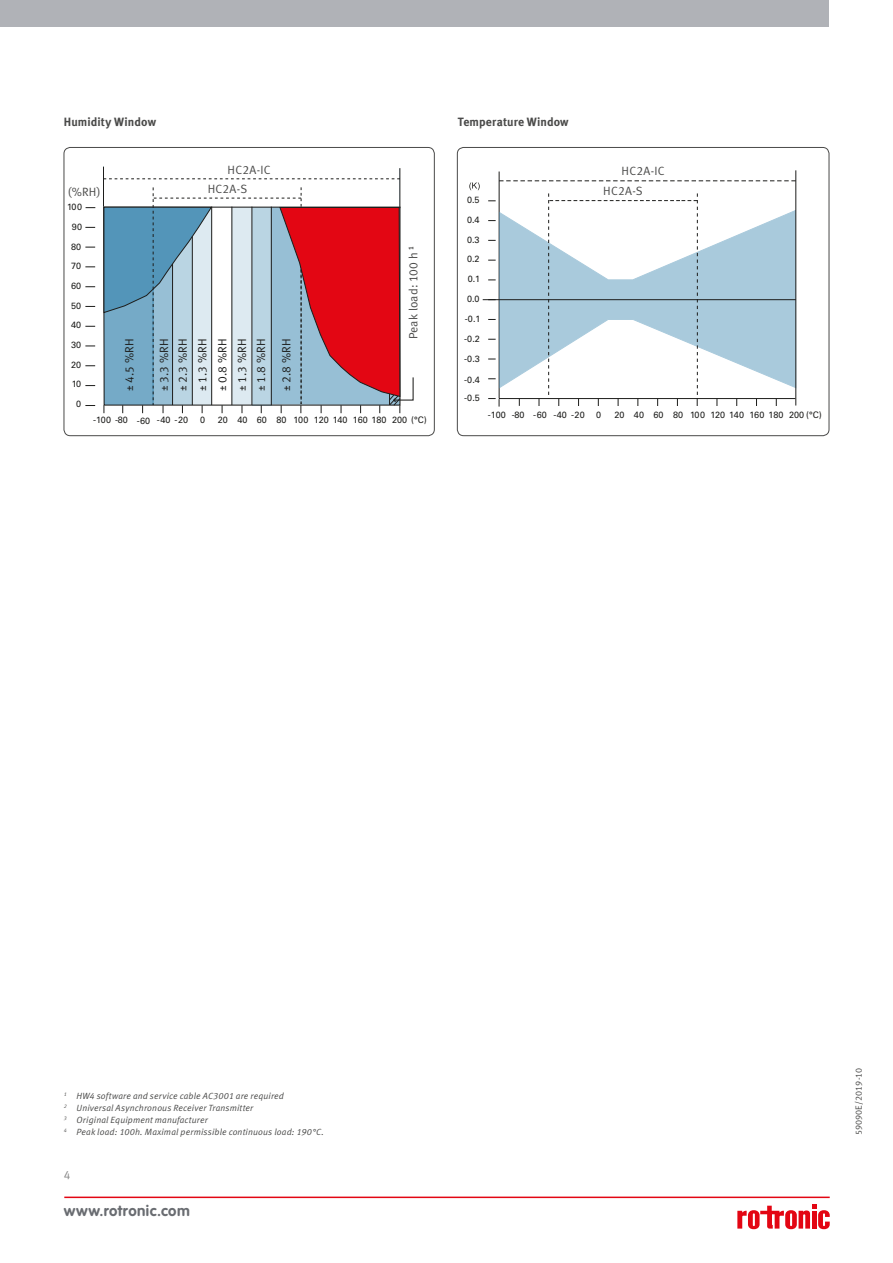
<style>
.page{position:relative;width:893px;height:1263px;background:#fff}
.page>*{position:absolute;margin:0;border:0;box-sizing:border-box;transform-origin:0 0}
.t1{font:700 15px "VAG Rounded";letter-spacing:.03em;color:#696c71}
.t2{font:12px/19.4px "Meta Normal LF";letter-spacing:.025em;color:#1d1d1b;text-align:justify}
.t3{font:12px "Meta Normal LF";letter-spacing:.015em;color:#4a4a49}
.t4{font:12px "Meta Bold LF";letter-spacing:.01em;color:#4a4a49}
.t5{font:12px "Meta Normal LF";color:#878787}
.t6{font:italic 9px/12px "Meta Normal LF";letter-spacing:.015em;color:#4a4a49}
.t7{font:9px/19.6px "Univers";color:#1d1d1b}
.t8{font:9px "Meta Normal LF";letter-spacing:.01em;color:#4a4a49}
</style>
<div class="page">
<div style="left:0;top:0;width:829px;height:26px;background:#b0b2b7"></div>
<hr style="left:64px;top:1196px;width:766px;height:2px;background:#e30613">
<svg style="left:737px;top:1204px;width:93px;height:25px"></svg>
<svg style="left:103px;top:167px;width:311px;height:246px"></svg>
<hr style="left:172px;top:264px;width:1px;height:141px;background:#1d1d1b">
<hr style="left:192px;top:236px;width:1px;height:169px;background:#1d1d1b">
<hr style="left:211px;top:207px;width:1px;height:198px;background:#1d1d1b">
<hr style="left:231px;top:207px;width:1px;height:198px;background:#1d1d1b">
<hr style="left:252px;top:207px;width:1px;height:198px;background:#1d1d1b">
<hr style="left:271px;top:207px;width:1px;height:198px;background:#1d1d1b">
<div style="left:64px;top:147px;width:370px;height:289px;border:1px solid #4a4a49;border-radius:6px"></div>
<hr style="left:499px;top:171px;width:1px;height:228px;background:#1d1d1b">
<hr style="left:499px;top:398px;width:296px;height:1px;background:#1d1d1b">
<svg style="left:499px;top:180px;width:296px;height:1px"></svg>
<svg style="left:469px;top:182px;width:11px;height:8px"></svg>
<svg style="left:488px;top:398px;width:12px;height:9px"></svg>
<svg style="left:499px;top:210px;width:296px;height:178px"></svg>
<hr style="left:483px;top:299px;width:313px;height:1px;background:#1d1d1b">
<hr style="left:795px;top:170px;width:1px;height:235px;background:#1d1d1b">
<svg style="left:548px;top:193px;width:150px;height:213px"></svg>
<div style="left:457px;top:147px;width:372px;height:289px;border:1px solid #4a4a49;border-radius:6px"></div>
<h2 class="t4" style="left:64px;top:114px;width:94px">Humidity Window</h2>
<h2 class="t4" style="left:458px;top:114px;width:112px">Temperature Window</h2>
<h2 class="t3" style="left:68px;top:185px;width:34px">(%RH)</h2>
<p class="t7" style="left:67px;top:197px;width:16px;text-align:right">100<br>90<br>80<br>70<br>60<br>50<br>40<br>30<br>20<br>10<br>0</p>
<h2 class="t3" style="left:228px;top:163px;width:45px">HC2A-IC</h2>
<h2 class="t3" style="left:208px;top:181px;width:41px">HC2A-S</h2>
<h2 class="t2" style="left:120px;top:391px;width:54px;rotate:-90deg">± 4.5 %RH</h2>
<h2 class="t2" style="left:154px;top:391px;width:54px;rotate:-90deg">± 3.3 %RH ± 2.3 %RH ± 1.3 %RH ± 0.8 %RH ± 1.3 %RH ± 1.8 %RH</h2>
<h2 class="t2" style="left:277px;top:391px;width:54px;rotate:-90deg">± 2.8 %RH</h2>
<h2 class="t3" style="left:406px;top:339px;width:95px;rotate:-90deg">Peak load: 100 h <sup>1</sup></h2>
<p class="t7" style="left:467px;top:190px;width:14px">0.5</p>
<p class="t7" style="left:467px;top:210px;width:14px">0.4</p>
<p class="t7" style="left:467px;top:230px;width:14px">0.3</p>
<p class="t7" style="left:467px;top:249px;width:14px">0.2</p>
<p class="t7" style="left:468px;top:269px;width:14px">0.1</p>
<p class="t7" style="left:467px;top:289px;width:14px">0.0</p>
<p class="t7" style="left:465px;top:309px;width:17px">-0.1</p>
<p class="t7" style="left:464px;top:329px;width:17px">-0.2 -0.3</p>
<p class="t7" style="left:464px;top:370px;width:17px;line-height:18.1px">-0.4 -0.5</p>
<h2 class="t3" style="left:622px;top:164px;width:45px">HC2A-IC</h2>
<h2 class="t3" style="left:603px;top:184px;width:41px">HC2A-S</h2>
<p class="t7" style="left:93px;top:410px;width:96px">-100 - 80 - 60 - 40 - 20</p>
<p class="t7" style="left:200px;top:410px;width:7px">0</p>
<p class="t7" style="left:218px;top:410px;width:210px">20 40 60 80 100 120 140 160 180 200 (°C)</p>
<p class="t7" style="left:512px;top:405px;width:91px">- 80 - 60 - 40 - 20 0</p>
<p class="t7" style="left:614px;top:405px;width:209px">20 40 60 80 100 120 140 160 180 200 (°C)</p>
<p class="t7" style="left:488px;top:405px;width:20px">-100</p>
<p class="t6" style="left:64px;top:1090px;width:262px"><sup>1</sup> HW4 software and service cable AC3001 are required<br><sup>2</sup> Universal Asynchronous Receiver Transmitter<br><sup>3</sup> Original Equipment manufacturer<br><sup>4</sup> Peak load: 100h. Maximal permissible continuous load: 190°C.</p>
<h2 class="t5" style="left:64px;top:1168px;width:8px">4</h2>
<h1 class="t1" style="left:64px;top:1202px;width:128px">www.rotronic.com</h1>
<p class="t8" style="left:853px;top:1135px;width:69px;rotate:-90deg">59090E/2019-10</p>
</div>
